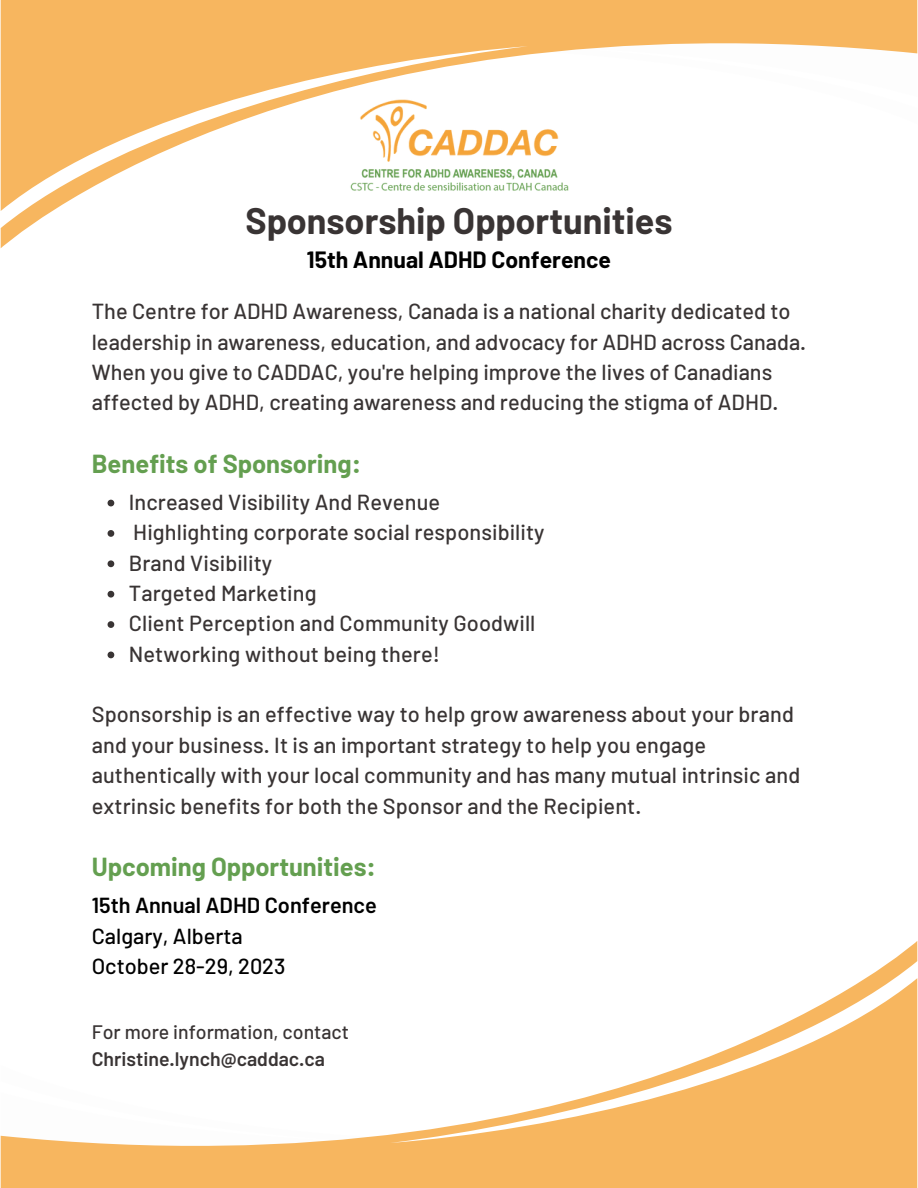
<style>
.page{position:relative;width:918px;height:1188px;background:#fff}
.page>*{position:absolute;margin:0;border:0;box-sizing:border-box;transform-origin:0 0}
.t1{font:700 36px "Barlow";color:#393434}
.t2{font:700 25.5px "Barlow";color:#649f50}
.t3{font:700 22.95px "Barlow";color:#000}
.t4{font:500 21.75px/30.3px "Barlow";letter-spacing:.005em;color:#393434}
.t5{font:500 21.75px "Barlow";color:#000}
.t6{font:600 21.75px "Barlow";color:#000}
.t7{font:500 19.5px/27px "Barlow";color:#393434}
.s1{font-weight:600}
</style>
<div class="page">
<svg style="left:1px;top:941px;width:916px;height:247px"></svg>
<svg style="left:108px;top:500px;width:6px;height:6px"></svg>
<svg style="left:108px;top:530px;width:6px;height:7px"></svg>
<svg style="left:108px;top:560px;width:6px;height:7px"></svg>
<svg style="left:108px;top:591px;width:6px;height:7px"></svg>
<svg style="left:108px;top:621px;width:6px;height:7px"></svg>
<svg style="left:108px;top:652px;width:6px;height:6px"></svg>
<svg style="left:1px;top:0;width:916px;height:248px"></svg>
<img style="left:349px;top:92px;width:220px;height:109px">
<p class="t1" style="left:245px;top:198px;width:429px">Sponsorship Opportunities</p>
<p class="t3" style="left:307px;top:246px;width:306px">15th Annual ADHD Conference</p>
<p class="t4" style="left:92px;top:295px;width:716px">The Centre for ADHD Awareness, Canada is a national charity dedicated to leadership in awareness, education, and advocacy for ADHD across Canada.<br>When you give to CADDAC, you're helping improve the lives of Canadians affected by ADHD, creating awareness and reducing the stigma of ADHD.</p>
<p class="t2" style="left:92px;top:448px;width:271px">Benefits of Sponsoring:</p>
<p class="t4" style="left:129px;top:486px;width:313px">Increased Visibility And Revenue</p>
<p class="t4" style="left:133px;top:516px;width:413px">Highlighting corporate social responsibility</p>
<p class="t4" style="left:129px;top:547px;width:145px">Brand Visibility</p>
<p class="t4" style="left:129px;top:577px;width:189px">Targeted Marketing</p>
<p class="t4" style="left:129px;top:607px;width:408px">Client Perception and Community Goodwill</p>
<p class="t4" style="left:129px;top:638px;width:313px">Networking without being there!</p>
<p class="t4" style="left:92px;top:699px;width:710px">Sponsorship is an effective way to help grow awareness about your brand and your business. It is an important strategy to help you engage authentically with your local community and has many mutual intrinsic and extrinsic benefits for both the Sponsor and the Recipient.</p>
<p class="t2" style="left:92px;top:851px;width:286px">Upcoming Opportunities:</p>
<p class="t6" style="left:92px;top:891px;width:287px">15th Annual ADHD Conference</p>
<p class="t5" style="left:92px;top:922px;width:152px">Calgary, Alberta</p>
<p class="t5" style="left:92px;top:952px;width:195px">October 28-29, 2023</p>
<p class="t7" style="left:92px;top:1017px;width:259px">For more information, contact<br><span class="s1">Christine.lynch@caddac.ca</span></p>
</div>
